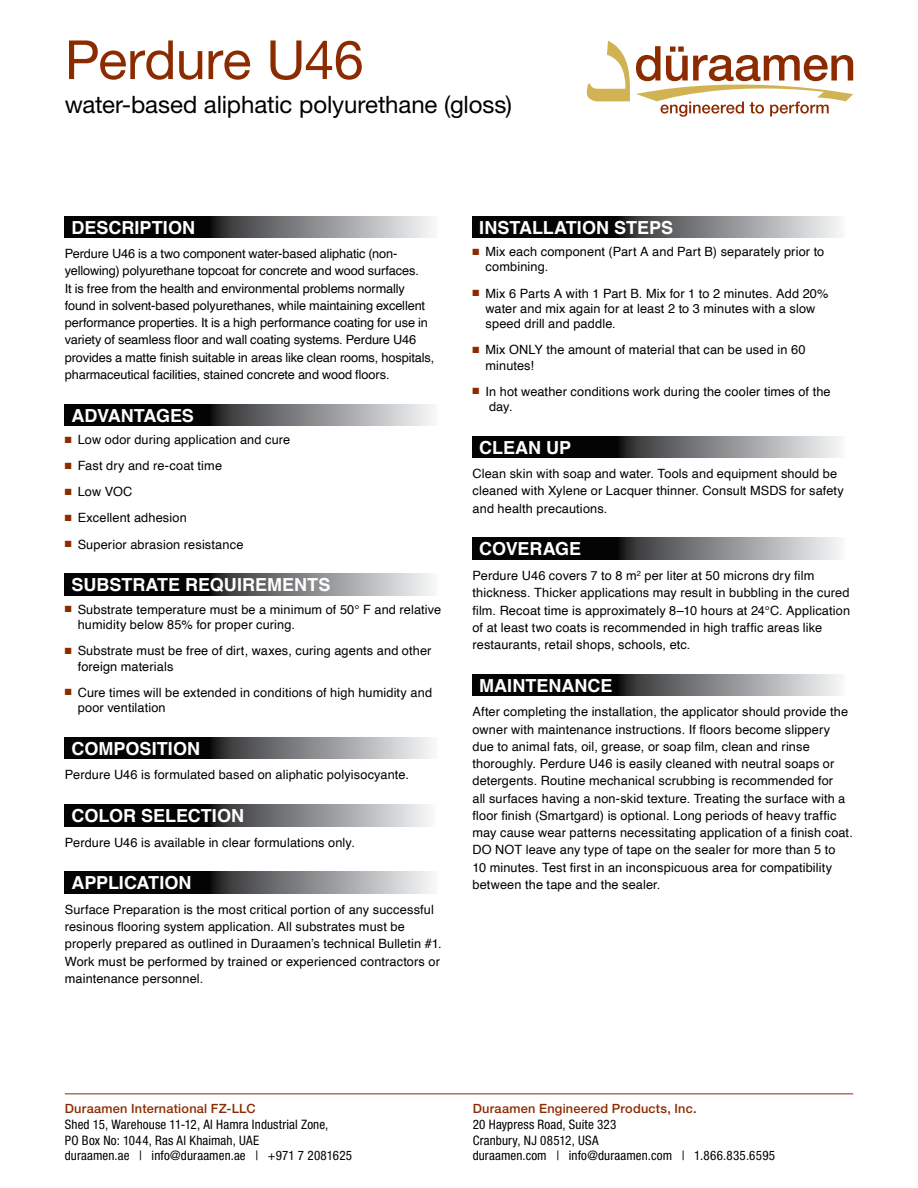
<style>
.page{position:relative;width:918px;height:1188px;background:#fff}
.page>*{position:absolute;margin:0;border:0;box-sizing:border-box;transform-origin:0 0}
.t1{font:54px "Helvetica Neue LT Std";letter-spacing:-.01em;color:#8c2b00}
.t2{font:24px "Helvetica Neue LT Std";letter-spacing:-.005em;color:#000}
.t3{font:700 18px "Helvetica";color:#fff}
.t4{font:condensed 13.05px/15.6px "Helvetica Neue LT Std";letter-spacing:.01em;color:#000}
.t5{font:12.75px/17.2px "Helvetica";letter-spacing:.01em;color:#000}
.t6{font:12.75px/17.2px "Helvetica";letter-spacing:-.01em;color:#000}
.t7{font:500 12.75px "Helvetica Neue LT Std";letter-spacing:.02em;color:#8c2b00}
.s1{color:#8c2b00}
</style>
<div class="page">
<hr style="left:65px;top:1094px;width:788px;height:1px;background:#8c2b00">
<svg style="left:587px;top:40px;width:266px;height:77px"></svg>
<svg style="left:65px;top:216px;width:367px;height:22px;background:#58595a"></svg>
<svg style="left:65px;top:404px;width:367px;height:22px;background:#58595a"></svg>
<svg style="left:65px;top:574px;width:367px;height:21px;background:#58595a"></svg>
<svg style="left:65px;top:737px;width:367px;height:22px;background:#58595a"></svg>
<svg style="left:65px;top:805px;width:365px;height:21px;background:#58595a"></svg>
<svg style="left:65px;top:872px;width:367px;height:21px;background:#58595a"></svg>
<svg style="left:472px;top:216px;width:368px;height:22px;background:#575859"></svg>
<svg style="left:472px;top:436px;width:368px;height:22px;background:#575859"></svg>
<svg style="left:472px;top:538px;width:368px;height:22px;background:#575859"></svg>
<svg style="left:472px;top:674px;width:368px;height:22px;background:#575859"></svg>
<h1 class="t1" style="left:65px;top:28px;width:300px">Perdure U46</h1>
<h2 class="t2" style="left:65px;top:90px;width:449px">water-based aliphatic polyurethane (gloss)</h2>
<h3 class="t3" style="left:72px;top:216px;width:125px">DESCRIPTION</h3>
<p class="t6" style="left:65px;top:245px;width:371px">Perdure U46 is a two component water-based aliphatic (non&shy;yellowing) polyurethane topcoat for concrete and wood surfaces.<br>It is free from the health and environmental problems normally found in solvent-based polyurethanes, while maintaining excellent performance properties. It is a high performance coating for use in variety of seamless floor and wall coating systems. Perdure U46 provides a matte finish suitable in areas like clean rooms, hospitals, pharmaceutical facilities, stained concrete and wood floors.</p>
<h3 class="t3" style="left:72px;top:404px;width:124px">ADVANTAGES</h3>
<p class="t5" style="left:65px;top:431px;width:227px"><span class="s1">■</span> Low odor during application and cure</p>
<p class="t5" style="left:65px;top:458px;width:159px"><span class="s1">■</span> Fast dry and re-coat time</p>
<p class="t5" style="left:65px;top:484px;width:69px"><span class="s1">■</span> Low VOC</p>
<p class="t5" style="left:65px;top:510px;width:123px"><span class="s1">■</span> Excellent adhesion</p>
<p class="t5" style="left:65px;top:536px;width:180px"><span class="s1">■</span> Superior abrasion resistance</p>
<h3 class="t3" style="left:72px;top:574px;width:260px">SUBSTRATE REQUIREMENTS</h3>
<p class="t5" style="left:78px;top:602px;width:365px;line-height:15.3px;text-indent:-13px"><span class="s1">■</span> Substrate temperature must be a minimum of 50° F and relative humidity below 85% for proper curing.</p>
<p class="t5" style="left:78px;top:644px;width:355px;line-height:15.3px;text-indent:-13px"><span class="s1">■</span> Substrate must be free of dirt, waxes, curing agents and other foreign materials</p>
<p class="t5" style="left:78px;top:685px;width:356px;line-height:15.3px;text-indent:-13px"><span class="s1">■</span> Cure times will be extended in conditions of high humidity and poor ventilation</p>
<h3 class="t3" style="left:72px;top:737px;width:130px">COMPOSITION</h3>
<p class="t5" style="left:65px;top:767px;width:346px">Perdure U46 is formulated based on aliphatic polyisocyante.</p>
<h3 class="t3" style="left:72px;top:805px;width:174px">COLOR SELECTION</h3>
<p class="t5" style="left:65px;top:834px;width:292px">Perdure U46 is available in clear formulations only.</p>
<h3 class="t3" style="left:72px;top:872px;width:122px">APPLICATION</h3>
<p class="t5" style="left:65px;top:901px;width:379px">Surface Preparation is the most critical portion of any successful resinous flooring system application. All substrates must be properly prepared as outlined in Duraamen’s technical Bulletin #1.<br>Work must be performed by trained or experienced contractors or maintenance personnel.</p>
<h3 class="t3" style="left:479px;top:216px;width:195px">INSTALLATION STEPS</h3>
<p class="t5" style="left:485px;top:244px;width:340px;line-height:15.3px;text-indent:-13px"><span class="s1">■</span> Mix each component (Part A and Part B) separately prior to combining.</p>
<p class="t5" style="left:485px;top:286px;width:345px;line-height:15.3px;text-indent:-13px"><span class="s1">■</span> Mix 6 Parts A with 1 Part B. Mix for 1 to 2 minutes. Add 20% water and mix again for at least 2 to 3 minutes with a slow speed drill and paddle.</p>
<p class="t5" style="left:485px;top:343px;width:322px;line-height:15.3px;text-indent:-13px"><span class="s1">■</span> Mix ONLY the amount of material that can be used in 60 minutes!</p>
<p class="t5" style="left:489px;top:384px;width:343px;line-height:15.3px;text-indent:-17px"><span class="s1">■</span> In hot weather conditions work during the cooler times of the day.</p>
<h3 class="t3" style="left:479px;top:436px;width:93px">CLEAN UP</h3>
<p class="t5" style="left:472px;top:466px;width:373px">Clean skin with soap and water. Tools and equipment should be cleaned with Xylene or Lacquer thinner. Consult MSDS for safety and health precautions.</p>
<h3 class="t3" style="left:479px;top:538px;width:104px">COVERAGE</h3>
<p class="t5" style="left:472px;top:567px;width:379px">Perdure U46 covers 7 to 8 m<sup>2</sup> per liter at 50 microns dry film thickness. Thicker applications may result in bubbling in the cured film. Recoat time is approximately 8–10 hours at 24°C. Application of at least two coats is recommended in high traffic areas like restaurants, retail shops, schools, etc.</p>
<h3 class="t3" style="left:479px;top:674px;width:135px">MAINTENANCE</h3>
<p class="t5" style="left:472px;top:704px;width:382px">After completing the installation, the applicator should provide the owner with maintenance instructions. If floors become slippery due to animal fats, oil, grease, or soap film, clean and rinse thoroughly. Perdure U46 is easily cleaned with neutral soaps or detergents. Routine mechanical scrubbing is recommended for<br>all surfaces having a non-skid texture. Treating the surface with a floor finish (Smartgard) is optional. Long periods of heavy traffic may cause wear patterns necessitating application of a finish coat.<br>DO NOT leave any type of tape on the sealer for more than 5 to<br>10 minutes. Test first in an inconspicuous area for compatibility between the tape and the sealer.</p>
<p class="t7" style="left:65px;top:1101px;width:192px">Duraamen International FZ-LLC</p>
<p class="t4" style="left:65px;top:1117px;width:289px">Shed 15, Warehouse 11-12, Al Hamra Industrial Zone,<br>PO Box No: 1044, Ras Al Khaimah, UAE<br>duraamen.ae | info@duraamen.ae | +971 7 2081625</p>
<p class="t7" style="left:473px;top:1101px;width:225px">Duraamen Engineered Products, Inc.</p>
<p class="t4" style="left:473px;top:1117px;width:304px">20 Haypress Road, Suite 323<br>Cranbury, NJ 08512, USA<br>duraamen.com | info@duraamen.com | 1.866.835.6595</p>
</div>
